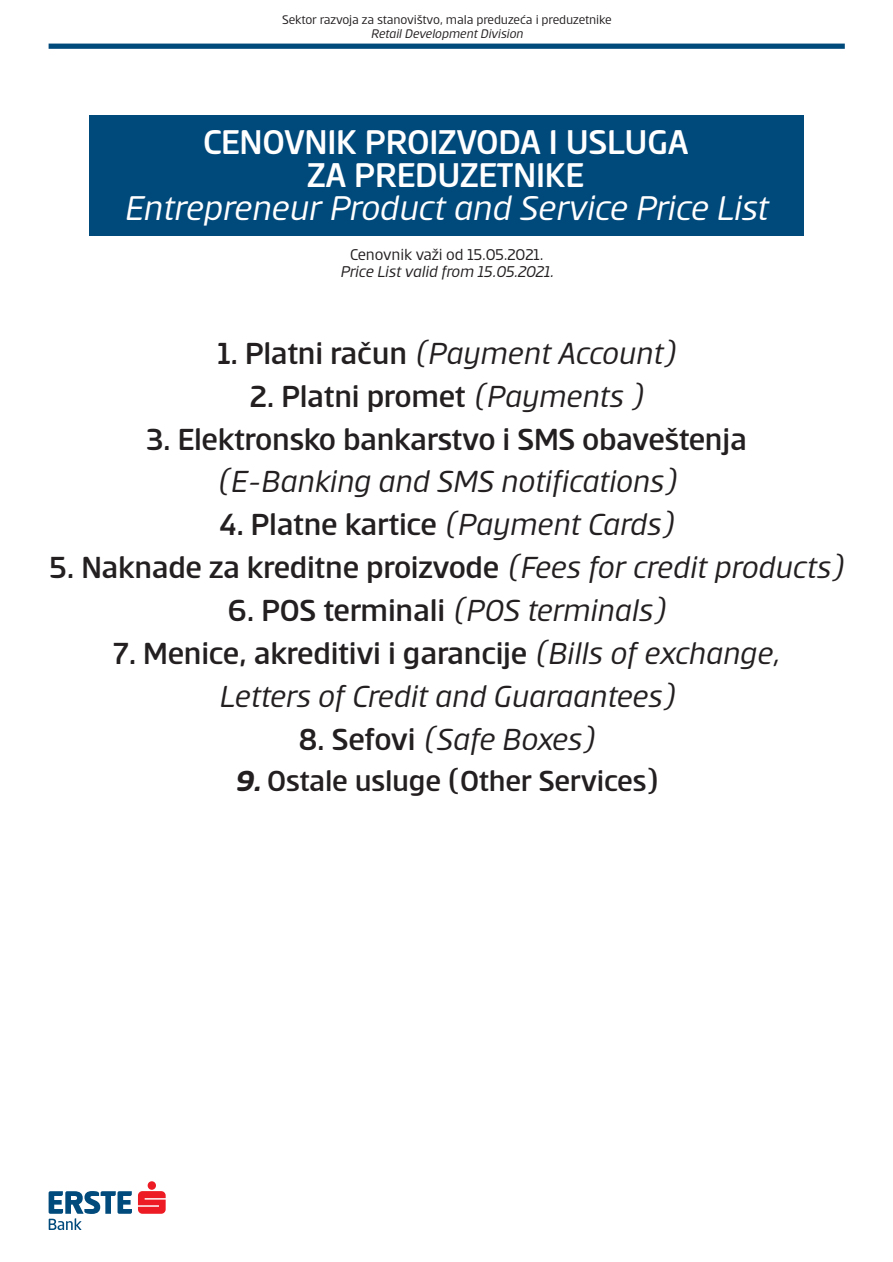
<style>
.page{position:relative;width:893px;height:1262px;background:#fff}
.page>*{position:absolute;margin:0;border:0;box-sizing:border-box;transform-origin:0 0}
.t1{font:500 37.2px/33px "Erste";letter-spacing:-.01em;color:#fff;text-align:center}
.t2{font:italic 37.2px "Erste";letter-spacing:-.01em;color:#fff}
.t3{font:500 33px "Erste";letter-spacing:-.01em;color:#231f20}
.t4{font:italic 33px/42.9px "Erste";letter-spacing:-.01em;color:#231f20;text-align:center}
.t5{font:500 31.5px "Erste";letter-spacing:-.01em;color:#231f20}
.t6{font:italic 16.95px "Erste";letter-spacing:-.015em;color:#231f20}
.t7{font:16.95px "Erste";letter-spacing:-.01em;color:#231f20}
.t8{font:13.5px "Erste";letter-spacing:-.01em;color:#231f20}
.t9{font:italic 13.5px "Erste";letter-spacing:-.01em;color:#231f20}
.s1{font-weight:500;font-style:normal}
.s2{font-weight:400;font-style:italic}
.s3{font-weight:700;font-style:italic}
</style>
<div class="page">
<div style="left:89px;top:115px;width:715px;height:120px;background:#00497b"></div>
<div style="left:49px;top:44px;width:795px;height:5px;background:#00497b"></div>
<svg style="left:49px;top:1191px;width:83px;height:39px"></svg>
<svg style="left:138px;top:1181px;width:28px;height:32px"></svg>
<p class="t8" style="left:282px;top:16px;width:331px">Sektor razvoja za stanovištvo, mala preduzeća i preduzetnike</p>
<p class="t9" style="left:371px;top:29px;width:154px">Retail Development Division</p>
<p class="t1" style="left:203px;top:128px;width:487px">CENOVNIK PROIZVODA I USLUGA<br>ZA PREDUZETNIKE</p>
<p class="t2" style="left:124px;top:195px;width:645px">Entrepreneur Product and Service Price List</p>
<p class="t7" style="left:350px;top:248px;width:195px">Cenovnik važi od 15.05.2021.</p>
<p class="t6" style="left:340px;top:265px;width:215px">Price List valid from 15.05.2021.</p>
<p class="t4" style="left:218px;top:334px;width:459px"><span class="s1">1. Platni račun</span> (Payment Account)</p>
<p class="t3" style="left:250px;top:385px;width:394px">2. Platni promet <span class="s2">(Payments )</span></p>
<p class="t3" style="left:146px;top:428px;width:602px">3. Elektronsko bankarstvo i SMS obaveštenja</p>
<p class="t4" style="left:217px;top:462px;width:461px">(E-Banking and SMS notifications)</p>
<p class="t3" style="left:220px;top:513px;width:455px">4. Platne kartice <span class="s2">(Payment Cards)</span></p>
<p class="t3" style="left:50px;top:556px;width:795px">5. Naknade za kreditne proizvode <span class="s2">(Fees for credit products)</span></p>
<p class="t3" style="left:228px;top:599px;width:439px">6. POS terminali <span class="s2">(POS terminals)</span></p>
<p class="t4" style="left:113px;top:634px;width:667px"><span class="s1">7. Menice, akreditivi i garancije</span> (Bills of exchange,<br>Letters of Credit and Guaraantees)</p>
<p class="t4" style="left:299px;top:720px;width:297px"><span class="s1">8. Sefovi</span> (Safe Boxes)</p>
<p class="t5" style="left:234px;top:770px;width:426px"><span class="s3">9.</span> Ostale usluge (Other Services)</p>
</div>
